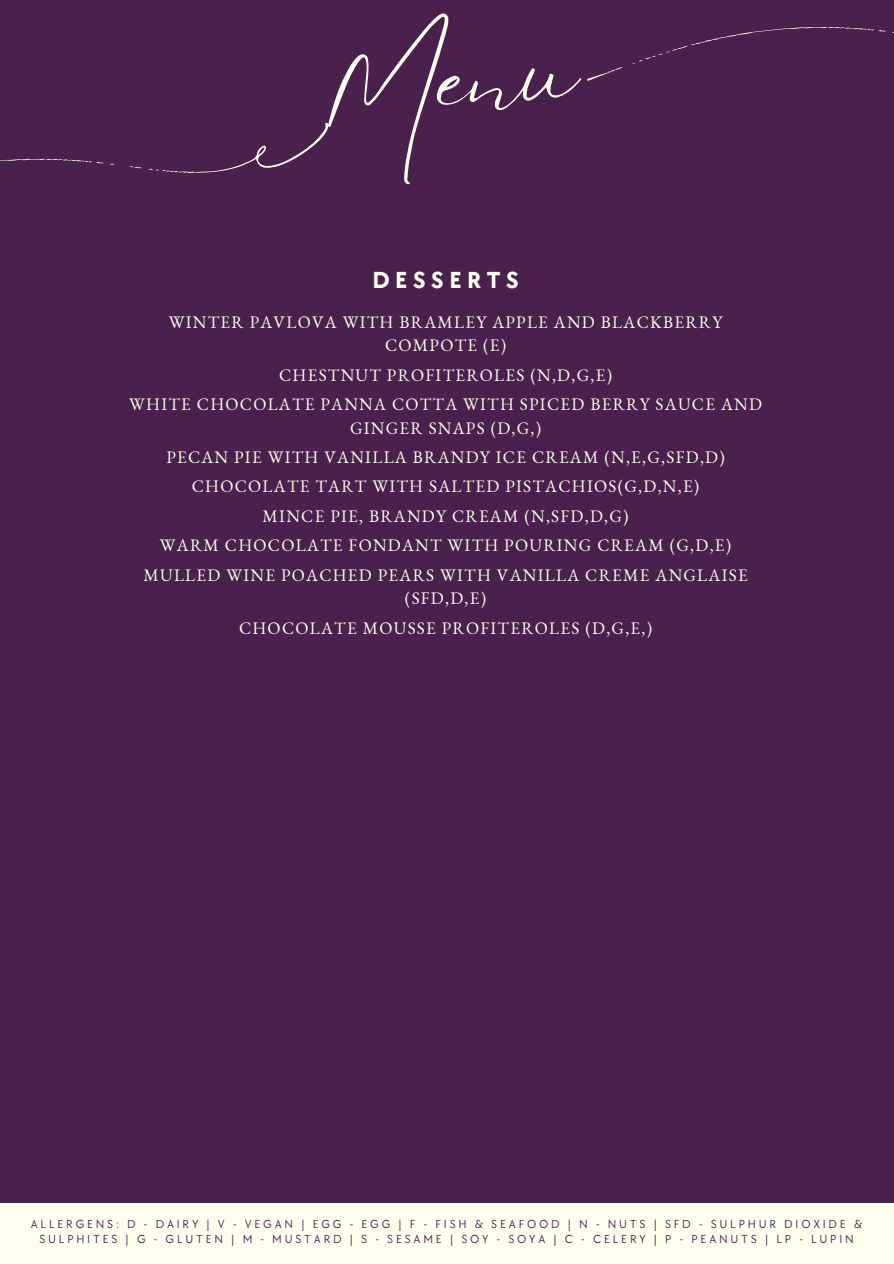
<style>
.page{position:relative;width:894px;height:1264px;background:#fff}
.page>*{position:absolute;margin:0;border:0;box-sizing:border-box;transform-origin:0 0}
.t1{font:100.5px "Eyesome Script";color:#fffff0}
.t2{font:700 24px "TT Chocolates";letter-spacing:.23em;color:#fffff0}
.t3{font:17.1px/23.7px "EB Garamond";letter-spacing:.075em;color:#fffff0;text-align:center}
.t4{font:12px/15.8px "TT Chocolates";letter-spacing:.23em;color:#4a204d;text-align:center}
</style>
<div class="page">
<div style="left:0;top:0;width:893px;height:1263px;background:#4a204d"></div>
<svg style="left:587px;top:26px;width:306px;height:55px"></svg>
<svg style="left:0;top:122px;width:329px;height:51px"></svg>
<div style="left:0;top:1202px;width:893px;height:61px;background:#fffff0"></div>
<h1 class="t1" style="left:314px;top:24px;width:260px;rotate:-5deg">Menu</h1>
<p class="t2" style="left:372px;top:266px;width:148px">DESSERTS</p>
<h2 class="t3" style="left:169px;top:310px;width:554px">WINTER PAVLOVA WITH BRAMLEY APPLE AND BLACKBERRY<br>COMPOTE (E)</h2>
<h3 class="t3" style="left:279px;top:363px;width:334px">CHESTNUT PROFITEROLES (N,D,G,E)</h3>
<h3 class="t3" style="left:129px;top:392px;width:634px">WHITE CHOCOLATE PANNA COTTA WITH SPICED BERRY SAUCE AND<br>GINGER SNAPS (D,G,)</h3>
<h3 class="t3" style="left:166px;top:445px;width:559px">PECAN PIE WITH VANILLA BRANDY ICE CREAM (N,E,G,SFD,D)</h3>
<h3 class="t3" style="left:192px;top:474px;width:509px">CHOCOLATE TART WITH SALTED PISTACHIOS(G,D,N,E)</h3>
<h3 class="t3" style="left:262px;top:504px;width:367px">MINCE PIE, BRANDY CREAM (N,SFD,D,G)</h3>
<h3 class="t3" style="left:160px;top:533px;width:572px">WARM CHOCOLATE FONDANT WITH POURING CREAM (G,D,E)</h3>
<h3 class="t3" style="left:143px;top:562px;width:605px">MULLED WINE POACHED PEARS WITH VANILLA CREME ANGLAISE (SFD,D,E)</h3>
<h3 class="t3" style="left:239px;top:615px;width:414px">CHOCOLATE MOUSSE PROFITEROLES (D,G,E,)</h3>
<p class="t4" style="left:31px;top:1216px;width:832px">ALLERGENS: D - DAIRY | V - VEGAN | EGG - EGG | F - FISH &amp; SEAFOOD | N - NUTS | SFD - SULPHUR DIOXIDE &amp;<br>SULPHITES | G - GLUTEN | M - MUSTARD | S - SESAME | SOY - SOYA | C - CELERY | P - PEANUTS | LP - LUPIN</p>
</div>
